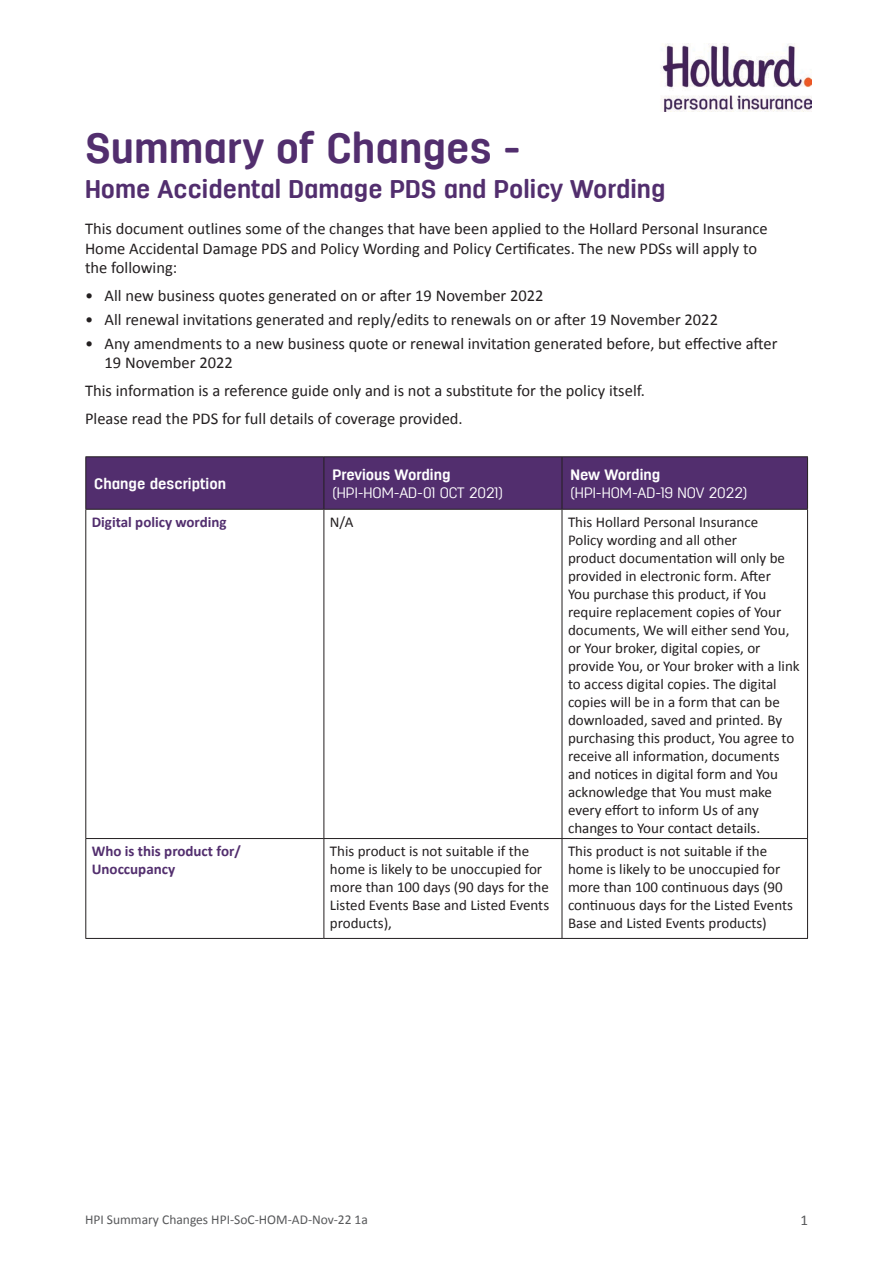
<style>
.page{position:relative;width:893px;height:1263px;background:#fff}
.page>*{position:absolute;margin:0;border:0;box-sizing:border-box;transform-origin:0 0}
.t1{font:700 42px "Antartida Rounded";color:#522e6e}
.t2{font:700 25.5px "Antartida Rounded";color:#522e6e}
.t3{font:16.5px/19.5px "Calibri";color:#231f20}
.Table_text{font:15px/18px "Calibri";color:#231f20}
.Bold_purple_table{font:700 15px/18px "Calibri";color:#522e6e}
.t4{font:300 15px "Antartida Rounded";color:#fff}
.t5{font:700 15px "Antartida Rounded";color:#fff}
.t6{font:15px "Calibri";color:#58595b}
.t7{font:13.5px "Calibri";color:#58595b}
</style>
<div class="page">
<img style="left:660px;top:43px;width:151px;height:68px">
<div style="left:86px;top:457px;width:721px;height:52px;background:#522e6e"></div>
<hr style="left:85px;top:457px;width:1px;height:52px;background:#231f20">
<hr style="left:323px;top:457px;width:1px;height:52px;background:#231f20">
<hr style="left:562px;top:457px;width:1px;height:52px;background:#231f20">
<hr style="left:807px;top:457px;width:1px;height:52px;background:#231f20">
<hr style="left:85px;top:509px;width:239px;height:1px;background:#231f20">
<hr style="left:85px;top:510px;width:1px;height:328px;background:#231f20">
<hr style="left:324px;top:509px;width:238px;height:1px;background:#231f20">
<hr style="left:323px;top:510px;width:1px;height:328px;background:#231f20">
<hr style="left:562px;top:509px;width:246px;height:1px;background:#231f20">
<hr style="left:562px;top:510px;width:1px;height:328px;background:#231f20">
<hr style="left:807px;top:510px;width:1px;height:328px;background:#231f20">
<hr style="left:85px;top:838px;width:239px;height:1px;background:#231f20">
<hr style="left:85px;top:839px;width:1px;height:99px;background:#231f20">
<hr style="left:324px;top:838px;width:238px;height:1px;background:#231f20">
<hr style="left:323px;top:839px;width:1px;height:99px;background:#231f20">
<hr style="left:562px;top:838px;width:246px;height:1px;background:#231f20">
<hr style="left:562px;top:839px;width:1px;height:99px;background:#231f20">
<hr style="left:807px;top:839px;width:1px;height:99px;background:#231f20">
<hr style="left:85px;top:456px;width:239px;height:1px;background:#231f20">
<hr style="left:324px;top:456px;width:238px;height:1px;background:#231f20">
<hr style="left:562px;top:456px;width:246px;height:1px;background:#231f20">
<hr style="left:85px;top:938px;width:239px;height:1px;background:#231f20">
<hr style="left:324px;top:938px;width:238px;height:1px;background:#231f20">
<hr style="left:562px;top:938px;width:246px;height:1px;background:#231f20">
<p class="t1" style="left:85px;top:125px;width:437px">Summary of Changes -</p>
<p class="t2" style="left:85px;top:175px;width:582px">Home Accidental Damage PDS and Policy Wording</p>
<p class="t3" style="left:85px;top:218px;width:684px">This document outlines some of the changes that have been applied to the Hollard Personal Insurance<br>Home Accidental Damage PDS and Policy Wording and Policy Certificates. The new PDSs will apply to the following:</p>
<p class="t3" style="left:85px;top:285px;width:460px">• All new business quotes generated on or after 19 November 2022</p>
<p class="t3" style="left:85px;top:309px;width:634px">• All renewal invitations generated and reply/edits to renewals on or after 19 November 2022</p>
<p class="t3" style="left:105px;top:333px;width:674px;text-indent:-20px">• Any amendments to a new business quote or renewal invitation generated before, but effective after<br>19 November 2022</p>
<p class="t3" style="left:85px;top:380px;width:561px">This information is a reference guide only and is not a substitute for the policy itself.</p>
<p class="t3" style="left:85px;top:408px;width:379px">Please read the PDS for full details of coverage provided.</p>
<p class="t5" style="left:94px;top:475px;width:133px">Change description</p>
<p class="t5" style="left:332px;top:466px;width:120px">Previous Wording</p>
<p class="t4" style="left:332px;top:484px;width:172px">(HPI-HOM-AD-01 OCT 2021)</p>
<p class="t5" style="left:570px;top:466px;width:91px">New Wording</p>
<p class="t4" style="left:570px;top:484px;width:178px">(HPI-HOM-AD-19 NOV 2022)</p>
<p class="Bold_purple_table" style="left:92px;top:512px;width:136px">Digital policy wording</p>
<p class="Table_text" style="left:330px;top:512px;width:25px">N/A</p>
<p class="Table_text" style="left:568px;top:512px;width:233px">This Hollard Personal Insurance<br>Policy wording and all other<br>product documentation will only be provided in electronic form. After<br>You purchase this product, if You require replacement copies of Your documents, We will either send You, or Your broker, digital copies, or provide You, or Your broker with a link to access digital copies. The digital copies will be in a form that can be downloaded, saved and printed. By purchasing this product, You agree to receive all information, documents and notices in digital form and You acknowledge that You must make every effort to inform Us of any changes to Your contact details.</p>
<p class="Bold_purple_table" style="left:92px;top:841px;width:151px">Who is this product for/<br>Unoccupancy</p>
<p class="Table_text" style="left:330px;top:841px;width:221px">This product is not suitable if the home is likely to be unoccupied for more than 100 days (90 days for the<br>Listed Events Base and Listed Events products),</p>
<p class="Table_text" style="left:568px;top:841px;width:227px">This product is not suitable if the home is likely to be unoccupied for more than 100 continuous days (90 continuous days for the Listed Events Base and Listed Events products)</p>
<p class="t7" style="left:85px;top:1211px;width:284px">HPI Summary Changes HPI-SoC-HOM-AD-Nov-22 1a</p>
<p class="t6" style="left:800px;top:1211px;width:9px">1</p>
</div>
